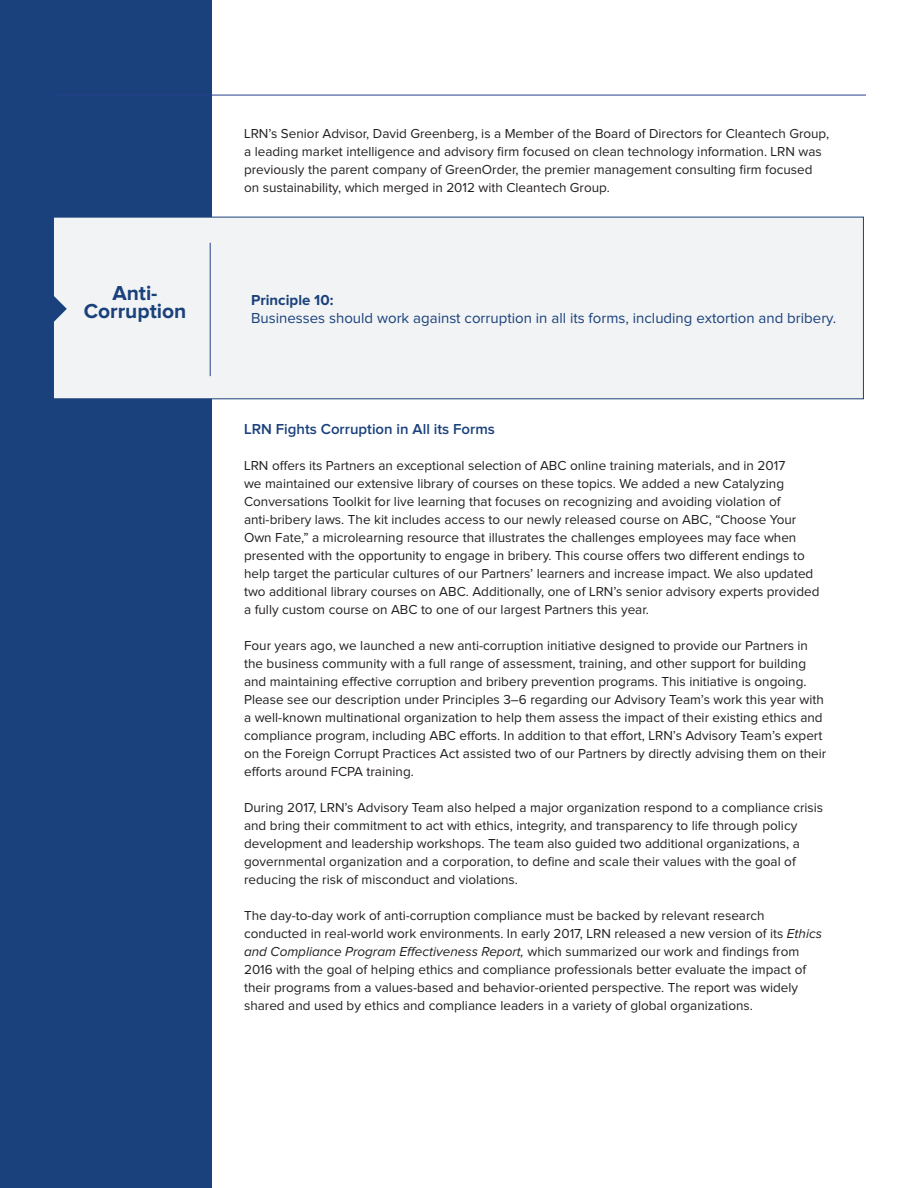
<style>
.page{position:relative;width:918px;height:1188px;background:#fff}
.page>*{position:absolute;margin:0;border:0;box-sizing:border-box;transform-origin:0 0}
.t1{font:700 21px "Proxima Nova";color:#1a417c}
.t2{font:15px/18px "Proxima Nova";color:#1a417c}
.t3{font:600 15px "Proxima Nova";color:#1a417c}
.t4{font:13.5px/18px "Proxima Nova";color:#231f20}
.s1{font-weight:700}
.s2{font-style:italic}
</style>
<div class="page">
<div style="left:0;top:0;width:212px;height:1188px;background:#1a417c"></div>
<hr style="left:56px;top:95px;width:810px;height:1px;background:#253f8e">
<div style="left:53px;top:217px;width:811px;height:182px;background:#f2f3f4"></div>
<hr style="left:210px;top:243px;width:1px;height:133px;background:#253f8e">
<svg style="left:53px;top:276px;width:14px;height:67px"></svg>
<p class="t1" style="left:112px;top:283px;width:47px">Anti-</p>
<p class="t1" style="left:84px;top:301px;width:104px">Corruption</p>
<p class="t4" style="left:244px;top:125px;width:587px">LRN’s Senior Advisor, David Greenberg, is a Member of the Board of Directors for Cleantech Group, a leading market intelligence and advisory firm focused on clean technology information. LRN was previously the parent company of GreenOrder, the premier management consulting firm focused on sustainability, which merged in 2012 with Cleantech Group.</p>
<p class="t2" style="left:251px;top:292px;width:587px"><span class="s1">Principle 10:<br></span>Businesses should work against corruption in all its forms, including extortion and bribery.</p>
<p class="t3" style="left:244px;top:422px;width:252px">LRN Fights Corruption in All its Forms</p>
<p class="t4" style="left:244px;top:457px;width:577px">LRN offers its Partners an exceptional selection of ABC online training materials, and in 2017<br>we maintained our extensive library of courses on these topics. We added a new Catalyzing Conversations Toolkit for live learning that focuses on recognizing and avoiding violation of anti-bribery laws. The kit includes access to our newly released course on ABC, “Choose Your Own Fate,” a microlearning resource that illustrates the challenges employees may face when presented with the opportunity to engage in bribery. This course offers two different endings to help target the particular cultures of our Partners’ learners and increase impact. We also updated two additional library courses on ABC. Additionally, one of LRN’s senior advisory experts provided a fully custom course on ABC to one of our largest Partners this year.</p>
<p class="t4" style="left:244px;top:637px;width:584px">Four years ago, we launched a new anti-corruption initiative designed to provide our Partners in the business community with a full range of assessment, training, and other support for building and maintaining effective corruption and bribery prevention programs. This initiative is ongoing.<br>Please see our description under Principles 3–6 regarding our Advisory Team’s work this year with a well-known multinational organization to help them assess the impact of their existing ethics and compliance program, including ABC efforts. In addition to that effort, LRN’s Advisory Team’s expert on the Foreign Corrupt Practices Act assisted two of our Partners by directly advising them on their efforts around FCPA training.</p>
<p class="t4" style="left:244px;top:799px;width:581px">During 2017, LRN’s Advisory Team also helped a major organization respond to a compliance crisis and bring their commitment to act with ethics, integrity, and transparency to life through policy development and leadership workshops. The team also guided two additional organizations, a governmental organization and a corporation, to define and scale their values with the goal of reducing the risk of misconduct and violations.</p>
<p class="t4" style="left:244px;top:907px;width:580px">The day-to-day work of anti-corruption compliance must be backed by relevant research conducted in real-world work environments. In early 2017, LRN released a new version of its <span class="s2">Ethics and Compliance Program Effectiveness Report,</span> which summarized our work and findings from 2016 with the goal of helping ethics and compliance professionals better evaluate the impact of their programs from a values-based and behavior-oriented perspective. The report was widely shared and used by ethics and compliance leaders in a variety of global organizations.</p>
</div>
